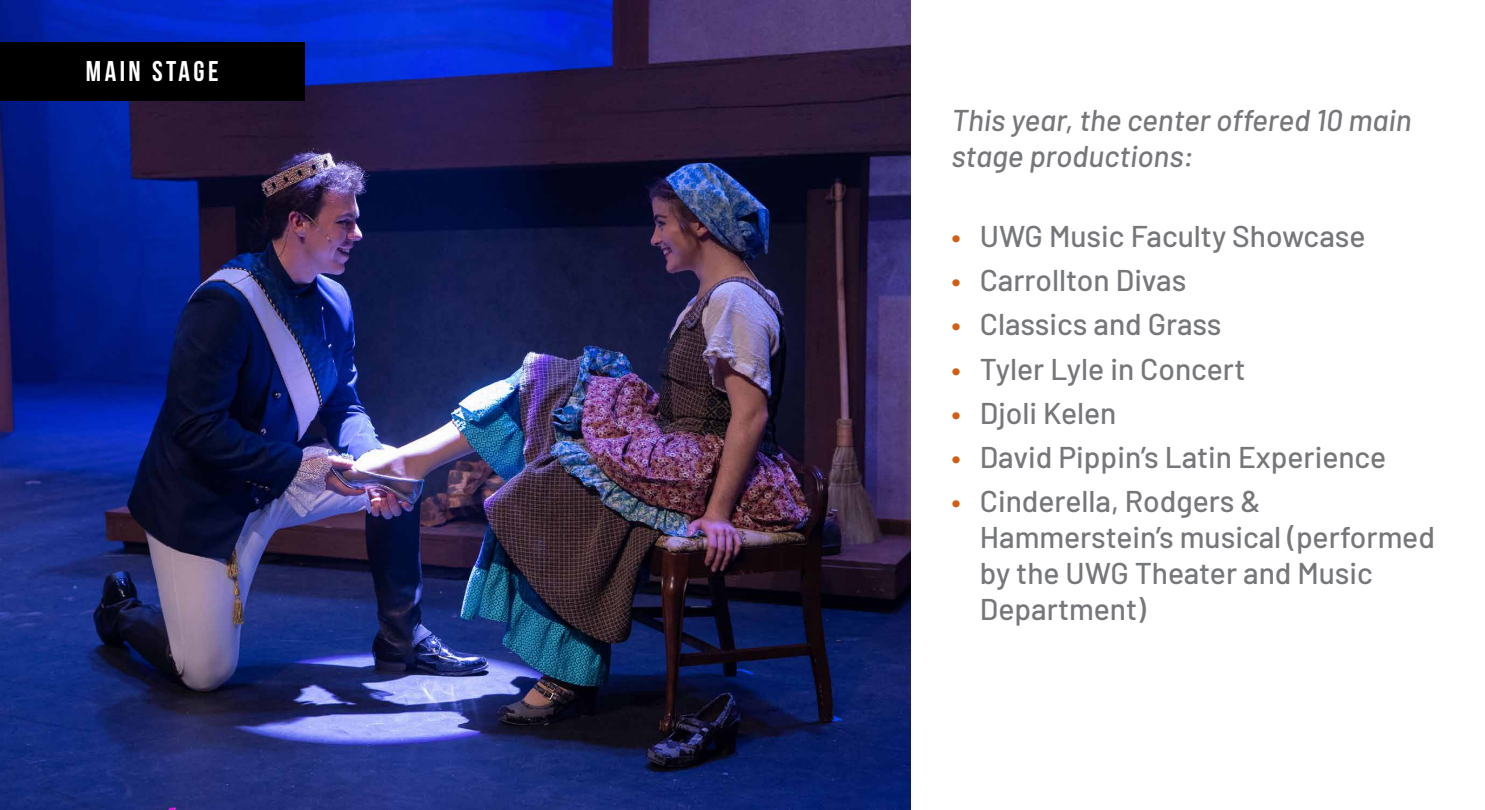
<style>
.page{position:relative;width:1485px;height:810px;background:#fff}
.page>*{position:absolute;margin:0;border:0;box-sizing:border-box;transform-origin:0 0}
.t1{font:500 30px/36px "Barlow";color:#76777a}
.t2{font:italic 500 30px/36px "Barlow";color:#76777a}
.t3{font:28.5px "Bebas Neue";letter-spacing:.12em;color:#fff}
.s1{color:#d15e14}
</style>
<div class="page">
<img style="left:0;top:0;width:910px;height:810px">
<div style="left:0;top:42px;width:304px;height:58px;background:#000"></div>
<p class="t3" style="left:86px;top:56px;width:134px">MAIN STAGE</p>
<p class="t2" style="left:951px;top:99px;width:462px">This year, the center offered 10 main stage productions:</p>
<p class="t1" style="left:951px;top:216px;width:416px"><span class="s1">•</span> UWG Music Faculty Showcase</p>
<p class="t1" style="left:951px;top:260px;width:236px"><span class="s1">•</span> Carrollton Divas</p>
<p class="t1" style="left:951px;top:304px;width:272px"><span class="s1">•</span> Classics and Grass</p>
<p class="t1" style="left:951px;top:348px;width:296px"><span class="s1">•</span> Tyler Lyle in Concert</p>
<p class="t1" style="left:951px;top:393px;width:167px"><span class="s1">•</span> Djoli Kelen</p>
<p class="t1" style="left:951px;top:437px;width:436px"><span class="s1">•</span> David Pippin’s Latin Experience</p>
<p class="t1" style="left:980px;top:481px;width:457px;text-indent:-28px"><span class="s1">•</span> Cinderella, Rodgers &amp;<br>Hammerstein’s musical (performed by the UWG Theater and Music<br>Department)</p>
</div>
